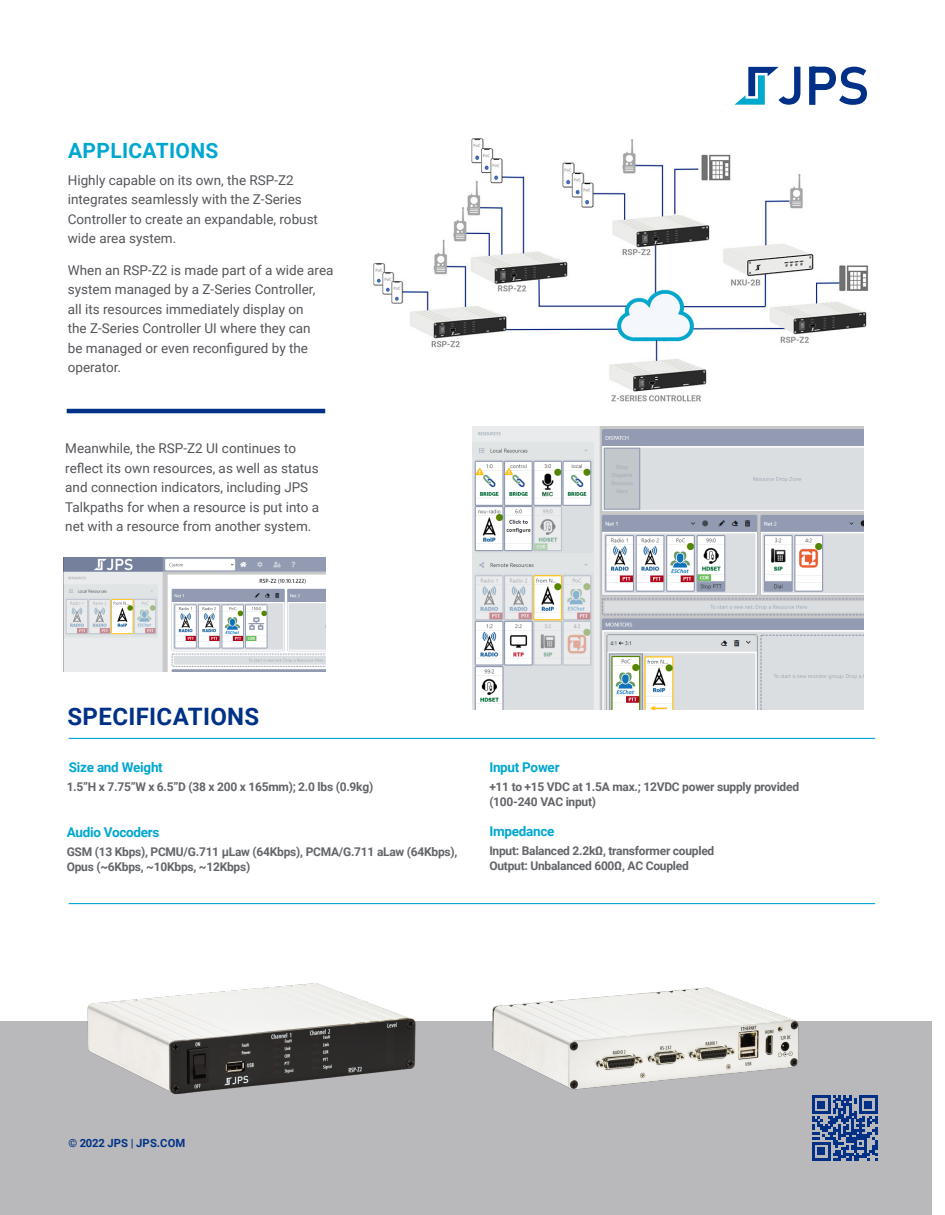
<style>
.page{position:relative;width:945px;height:1215px;background:#fff}
.page>*{position:absolute;margin:0;border:0;box-sizing:border-box;transform-origin:0 0}
.t1{font:700 24px "Roboto";letter-spacing:.015em;color:#003186}
.t2{font:700 21px "Roboto";letter-spacing:.015em;color:#00a7cf}
.t3{font:13.5px/19.5px "Roboto";color:#54555a}
.t4{font:700 13.5px "Roboto";letter-spacing:-.02em;color:#00a7cf}
.t5{font:700 12px/15px "Roboto";letter-spacing:-.02em;color:#63656a}
.t6{font:700 11.25px "Roboto";letter-spacing:.015em;color:#003186}
.s1{color:#003a8c}
</style>
<div class="page">
<img style="left:373px;top:138px;width:496px;height:289px">
<div style="left:0;top:1021px;width:932px;height:194px;background:#b9b8ba"></div>
<svg style="left:734px;top:67px;width:66px;height:38px"></svg>
<svg style="left:809px;top:67px;width:58px;height:38px"></svg>
<img style="left:87px;top:983px;width:329px;height:112px">
<img style="left:492px;top:987px;width:307px;height:103px">
<svg style="left:812px;top:1095px;width:65px;height:66px"></svg>
<hr style="left:67px;top:409px;width:258px;height:4px;background:#003186">
<hr style="left:69px;top:903px;width:806px;height:1px;background:#00a7cf">
<hr style="left:69px;top:738px;width:806px;height:1px;background:#00a7cf">
<img style="left:472px;top:427px;width:392px;height:283px">
<img style="left:63px;top:557px;width:262px;height:115px">
<p class="t2" style="left:68px;top:136px;width:152px">APPLICATIONS</p>
<p class="t3" style="left:68px;top:170px;width:252px">Highly capable on its own, the RSP-Z2 integrates seamlessly with the Z-Series Controller to create an expandable, robust wide area system.</p>
<p class="t3" style="left:68px;top:260px;width:267px">When an RSP-Z2 is made part of a wide area system managed by a Z-Series Controller,<br>all its resources immediately display on<br>the Z-Series Controller UI where they can<br>be managed or even reconfigured by the operator.</p>
<p class="t3" style="left:65px;top:438px;width:255px">Meanwhile, the RSP-Z2 UI continues to reflect its own resources, as well as status and connection indicators, including JPS Talkpaths for when a resource is put into a net with a resource from another system.</p>
<p class="t1" style="left:68px;top:700px;width:193px">SPECIFICATIONS</p>
<p class="t4" style="left:69px;top:758px;width:95px">Size and Weight</p>
<p class="t4" style="left:489px;top:758px;width:72px">Input Power</p>
<p class="t5" style="left:67px;top:779px;width:308px">1.5”H x 7.75”W x 6.5”D (38 x 200 x 165mm); 2.0 lbs (0.9kg)</p>
<p class="t5" style="left:489px;top:779px;width:311px">+11 to +15 VDC at 1.5A max.; 12VDC power supply provided</p>
<p class="t5" style="left:489px;top:794px;width:108px">(100-240 VAC input)</p>
<p class="t5" style="left:489px;top:843px;width:227px">Input: Balanced 2.2kΩ, transformer coupled</p>
<p class="t5" style="left:489px;top:858px;width:201px">Output: Unbalanced 600Ω, AC Coupled</p>
<p class="t4" style="left:67px;top:823px;width:94px">Audio Vocoders</p>
<p class="t4" style="left:489px;top:822px;width:67px">Impedance</p>
<p class="t5" style="left:67px;top:844px;width:392px">GSM (13 Kbps), PCMU/G.711 μLaw (64Kbps), PCMA/G.711 aLaw (64Kbps),<br>Opus (~6Kbps, ~10Kbps, ~12Kbps)</p>
<p class="t6" style="left:69px;top:1136px;width:118px">© 2022 JPS <span class="s1">|</span> JPS.COM</p>
</div>
